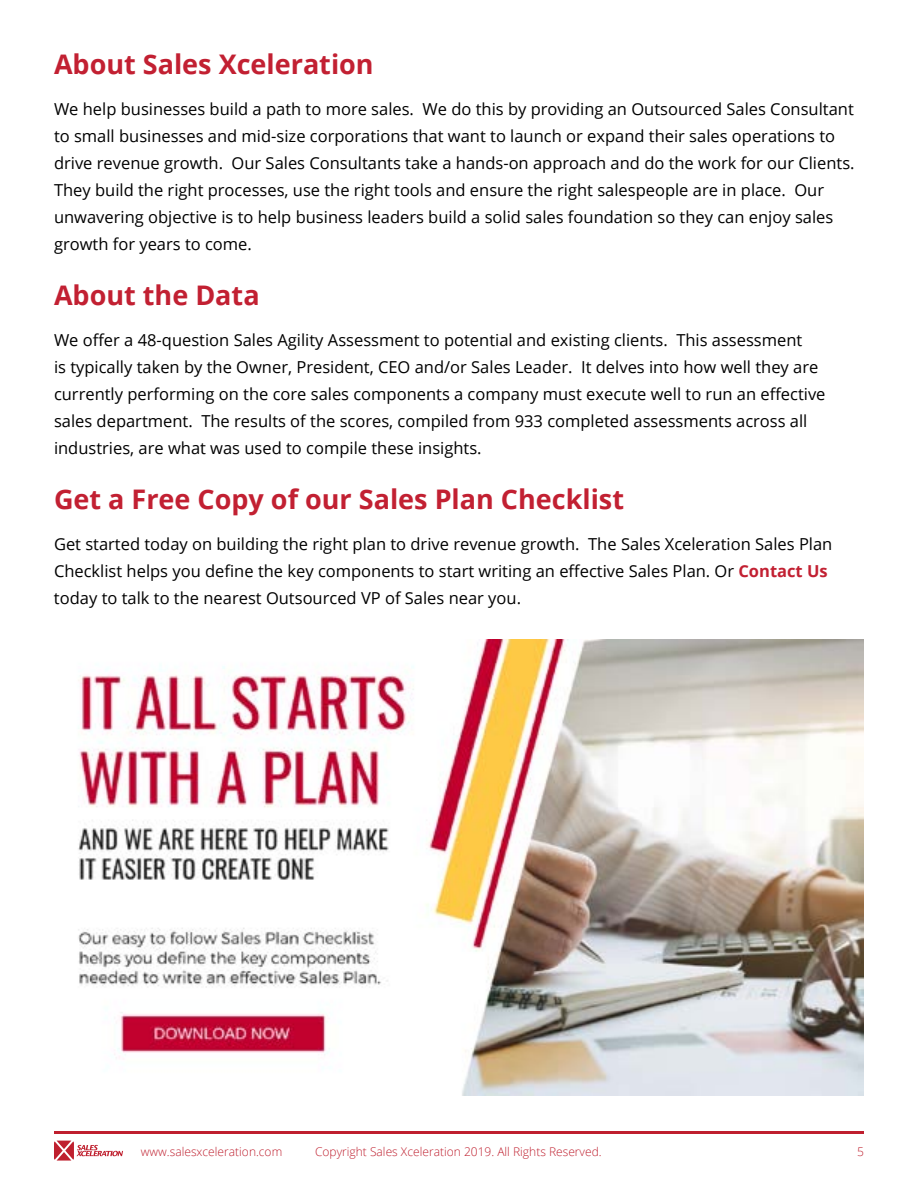
<style>
.page{position:relative;width:918px;height:1188px;background:#fff}
.page>*{position:absolute;margin:0;border:0;box-sizing:border-box;transform-origin:0 0}
.t1{font:700 27px "Open Sans";color:#c22032}
.t2{font:16.5px/27px "Open Sans";color:#000}
.t3{font:300 12px "Open Sans";color:#bf1f2e}
.s1{font-weight:700;color:#c22032}
</style>
<div class="page">
<hr style="left:54px;top:1131px;width:810px;height:3px;background:#bf1f2e">
<svg style="left:54px;top:1141px;width:69px;height:20px"></svg>
<img style="left:78px;top:640px;width:786px;height:455px">
<h1 class="t1" style="left:54px;top:46px;width:321px">About Sales Xceleration</h1>
<p class="t2" style="left:54px;top:95px;width:802px">We help businesses build a path to more sales. We do this by providing an Outsourced Sales Consultant to small businesses and mid-size corporations that want to launch or expand their sales operations to drive revenue growth. Our Sales Consultants take a hands-on approach and do the work for our Clients.<br>They build the right processes, use the right tools and ensure the right salespeople are in place. Our unwavering objective is to help business leaders build a solid sales foundation so they can enjoy sales growth for years to come.</p>
<h1 class="t1" style="left:54px;top:277px;width:207px">About the Data</h1>
<p class="t2" style="left:54px;top:326px;width:773px">We offer a 48-question Sales Agility Assessment to potential and existing clients. This assessment<br>is typically taken by the Owner, President, CEO and/or Sales Leader. It delves into how well they are currently performing on the core sales components a company must execute well to run an effective sales department. The results of the scores, compiled from 933 completed assessments across all industries, are what was used to compile these insights.</p>
<h1 class="t1" style="left:54px;top:481px;width:572px">Get a Free Copy of our Sales Plan Checklist</h1>
<p class="t2" style="left:54px;top:530px;width:780px">Get started today on building the right plan to drive revenue growth. The Sales Xceleration Sales Plan<br>Checklist helps you define the key components to start writing an effective Sales Plan. Or <span class="s1">Contact Us </span>today to talk to the nearest Outsourced VP of Sales near you.</p>
<p class="t3" style="left:141px;top:1144px;width:143px">www.salesxceleration.com</p>
<p class="t3" style="left:315px;top:1144px;width:288px">Copyright Sales Xceleration 2019. All Rights Reserved.</p>
<p class="t3" style="left:857px;top:1144px;width:8px">5</p>
</div>
